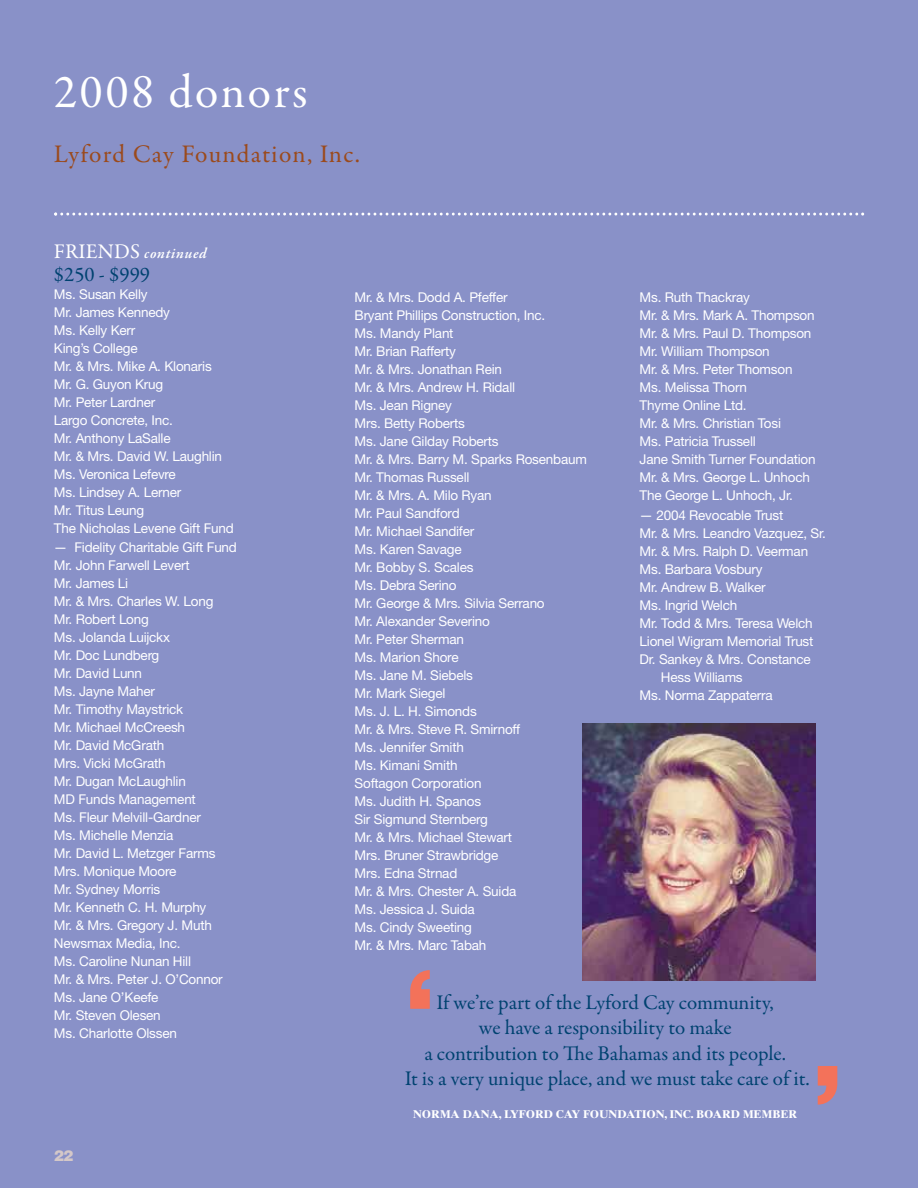
<style>
.page{position:relative;width:918px;height:1188px;background:#8991c8}
.page>*{position:absolute;margin:0;border:0;box-sizing:border-box;transform-origin:0 0}
.t1{font:900 106.95px "Helvetica";color:#f3725a}
.t2{font:48px "Garamond Premr Pro";letter-spacing:.05em;color:#fff}
.t3{font:25.5px "Garamond Premr Pro";letter-spacing:.045em;color:#9b4a1c}
.t4{font:21px/25.2px "Garamond Premr Pro";letter-spacing:-.005em;color:#004270;text-align:center}
.t5{font:italic 600 15px "Garamond Premr Pro";letter-spacing:.045em;color:#fff}
.t6{font:900 15px "Helvetica";color:#d4c8c8}
.t7{font:13.5px/18px "Helvetica Neue";letter-spacing:-.015em;color:#fff}
.t8{font:700 11.25px "Times Ten";color:#fff}
.s1{font-weight:400;font-style:normal;font-size:21px}
</style>
<div class="page">
<img style="left:582px;top:724px;width:233px;height:256px">
<svg style="left:54px;top:213px;width:810px;height:3px"></svg>
<h2 class="t2" style="left:54px;top:72px;width:255px">2008 donors</h2>
<h3 class="t3" style="left:54px;top:143px;width:307px">Lyford Cay Foundation, Inc.</h3>
<p class="t5" style="left:54px;top:247px;width:154px"><span class="s1">FRIENDS</span> continued</p>
<h3 class="t4" style="left:54px;top:263px;width:98px">$250 - $999</h3>
<p class="t7" style="left:54px;top:286px;width:181px">Ms. Susan Kelly<br>Mr. James Kennedy<br>Ms. Kelly Kerr<br>King’s College<br>Mr. &amp; Mrs. Mike A. Klonaris<br>Mr. G. Guyon Krug<br>Mr. Peter Lardner<br>Largo Concrete, Inc.<br>Mr. Anthony LaSalle<br>Mr. &amp; Mrs. David W. Laughlin<br>Ms. Veronica Lefevre<br>Ms. Lindsey A. Lerner<br>Mr. Titus Leung<br>The Nicholas Levene Gift Fund</p>
<p class="t7" style="left:54px;top:540px;width:184px">— Fidelity Charitable Gift Fund<br>Mr. John Farwell Levert<br>Mr. James Li<br>Mr. &amp; Mrs. Charles W. Long<br>Mr. Robert Long<br>Ms. Jolanda Luijckx<br>Mr. Doc Lundberg<br>Mr. David Lunn<br>Ms. Jayne Maher<br>Mr. Timothy Maystrick<br>Mr. Michael McCreesh<br>Mr. David McGrath<br>Mrs. Vicki McGrath<br>Mr. Dugan McLaughlin<br>MD Funds Management<br>Ms. Fleur Melvill-Gardner<br>Ms. Michelle Menzia<br>Mr. David L. Metzger Farms<br>Mrs. Monique Moore<br>Mr. Sydney Morris<br>Mr. Kenneth C. H. Murphy<br>Mr. &amp; Mrs. Gregory J. Muth<br>Newsmax Media, Inc.<br>Ms. Caroline Nunan Hill<br>Mr. &amp; Mrs. Peter J. O’Connor<br>Ms. Jane O’Keefe<br>Mr. Steven Olesen<br>Ms. Charlotte Olssen</p>
<p class="t6" style="left:54px;top:1150px;width:21px">22</p>
<p class="t7" style="left:355px;top:290px;width:234px">Mr. &amp; Mrs. Dodd A. Pfeffer<br>Bryant Phillips Construction, Inc.<br>Ms. Mandy Plant<br>Mr. Brian Rafferty<br>Mr. &amp; Mrs. Jonathan Rein<br>Mr. &amp; Mrs. Andrew H. Ridall<br>Ms. Jean Rigney<br>Mrs. Betty Roberts<br>Ms. Jane Gilday Roberts<br>Mr. &amp; Mrs. Barry M. Sparks Rosenbaum<br>Mr. Thomas Russell<br>Mr. &amp; Mrs. A. Milo Ryan<br>Mr. Paul Sandford<br>Mr. Michael Sandifer<br>Ms. Karen Savage<br>Mr. Bobby S. Scales<br>Ms. Debra Serino<br>Mr. George &amp; Mrs. Silvia Serrano<br>Mr. Alexander Severino<br>Mr. Peter Sherman<br>Ms. Marion Shore<br>Ms. Jane M. Siebels<br>Mr. Mark Siegel<br>Ms. J. L. H. Simonds<br>Mr. &amp; Mrs. Steve R. Smirnoff<br>Ms. Jennifer Smith<br>Ms. Kimani Smith<br>Softagon Corporation<br>Ms. Judith H. Spanos<br>Sir Sigmund Sternberg<br>Mr. &amp; Mrs. Michael Stewart<br>Mrs. Bruner Strawbridge<br>Mrs. Edna Strnad<br>Mr. &amp; Mrs. Chester A. Suida<br>Ms. Jessica J. Suida<br>Ms. Cindy Sweeting<br>Mr. &amp; Mrs. Marc Tabah</p>
<p class="t7" style="left:640px;top:290px;width:178px">Ms. Ruth Thackray<br>Mr. &amp; Mrs. Mark A. Thompson<br>Mr. &amp; Mrs. Paul D. Thompson<br>Mr. William Thompson<br>Mr. &amp; Mrs. Peter Thomson<br>Ms. Melissa Thorn<br>Thyme Online Ltd.<br>Mr. &amp; Mrs. Christian Tosi<br>Ms. Patricia Trussell<br>Jane Smith Turner Foundation<br>Mr. &amp; Mrs. George L. Unhoch<br>The George L. Unhoch, Jr.</p>
<p class="t7" style="left:640px;top:507px;width:145px">— 2004 Revocable Trust</p>
<p class="t7" style="left:640px;top:525px;width:188px">Mr. &amp; Mrs. Leandro Vazquez, Sr.</p>
<p class="t7" style="left:640px;top:543px;width:170px">Mr. &amp; Mrs. Ralph D. Veerman</p>
<p class="t7" style="left:640px;top:561px;width:124px">Ms. Barbara Vosbury</p>
<p class="t7" style="left:640px;top:579px;width:128px">Mr. Andrew B. Walker</p>
<p class="t7" style="left:640px;top:597px;width:99px">Ms. Ingrid Welch</p>
<p class="t7" style="left:640px;top:615px;width:175px">Mr. Todd &amp; Mrs. Teresa Welch</p>
<p class="t7" style="left:640px;top:633px;width:175px">Lionel Wigram Memorial Trust</p>
<p class="t7" style="left:640px;top:651px;width:173px">Dr. Sankey &amp; Mrs. Constance</p>
<p class="t7" style="left:661px;top:669px;width:83px">Hess Williams</p>
<p class="t7" style="left:640px;top:687px;width:135px">Ms. Norma Zappaterra</p>
<h1 class="t1" style="left:405px;top:972px;width:31px">‘</h1>
<h3 class="t4" style="left:405px;top:992px;width:406px">If we’re part of the Lyford Cay community,<br>we have a responsibility to make<br>a contribution to The Bahamas and its people.<br>It is a very unique place, and we must take care of it.</h3>
<p class="t8" style="left:413px;top:1109px;width:386px">NORMA DANA, LYFORD CAY FOUNDATION, INC. BOARD MEMBER</p>
<h1 class="t1" style="left:843px;top:1103px;width:31px;rotate:-180deg">‘</h1>
</div>
